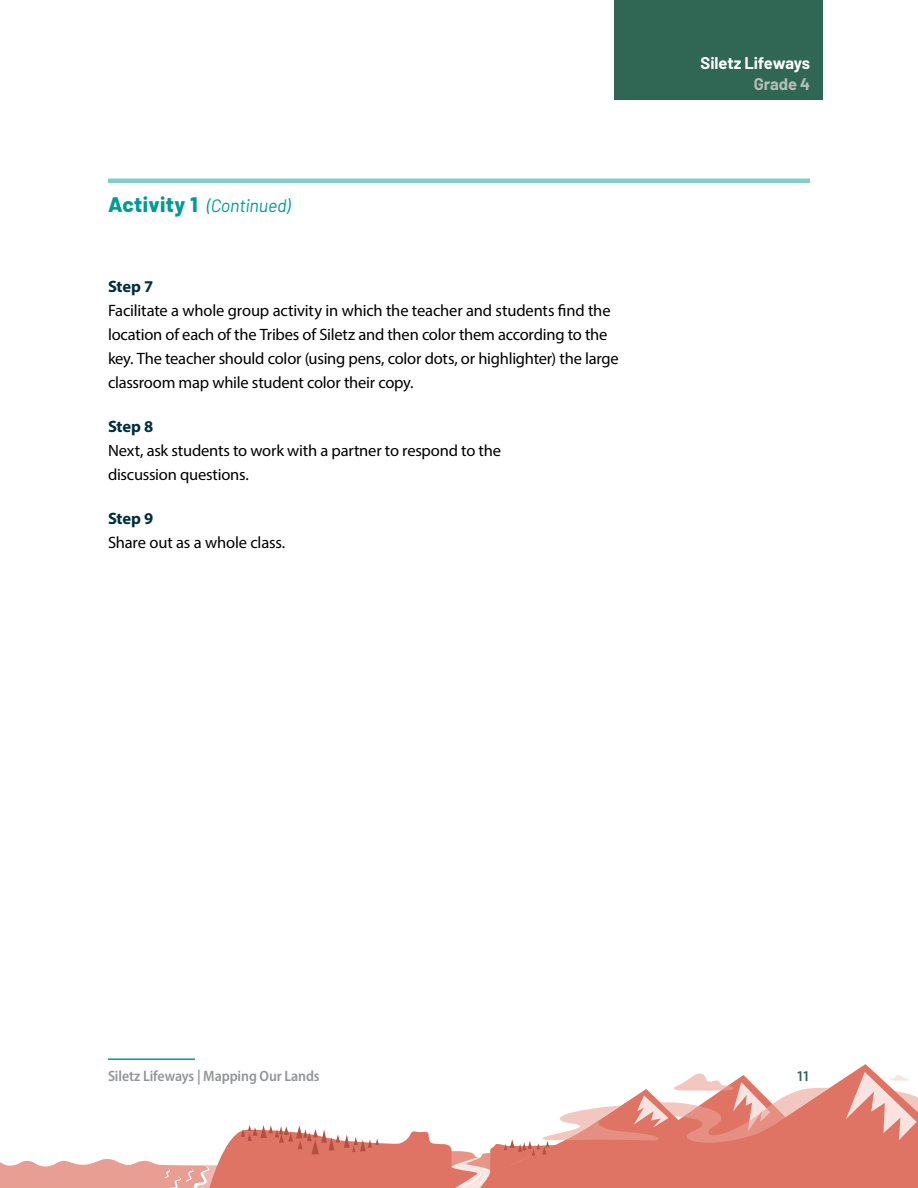
<style>
.page{position:relative;width:918px;height:1188px;background:#fff}
.page>*{position:absolute;margin:0;border:0;box-sizing:border-box;transform-origin:0 0}
.Activity_No{font:italic 18px "Barlow";letter-spacing:-.01em;color:#009c94}
.Body{font:16.5px/24px "Myriad Pro";letter-spacing:-.01em;color:#000}
.Say_Step{font:700 16.5px "Myriad Pro";letter-spacing:-.01em;color:#002f3d}
.t1{font:700 16.5px "Barlow";letter-spacing:-.005em;color:#fff}
.t2{font:700 16.5px "Barlow";color:#b3bfb8}
.Body-2{font:16.35px/24px "Myriad Pro";letter-spacing:-.015em;color:#000}
.t3{font:600 semi-condensed 15px "Myriad Pro";letter-spacing:-.005em;color:#939598}
.t4{font:600 semi-condensed 15px "Myriad Pro";color:#306754}
.s1{font-weight:800;font-style:normal;font-size:21px}
</style>
<div class="page">
<hr style="left:108px;top:179px;width:702px;height:4px;background:#80cec9">
<hr style="left:108px;top:1058px;width:87px;height:2px;background:#009c94">
<svg style="left:0;top:1159px;width:205px;height:29px"></svg>
<svg style="left:205px;top:1064px;width:669px;height:124px"></svg>
<svg style="left:241px;top:1125px;width:138px;height:29px"></svg>
<svg style="left:438px;top:1072px;width:480px;height:116px"></svg>
<div style="left:615px;top:0;width:208px;height:99px;background:#306754"></div>
<p class="Activity_No" style="left:108px;top:193px;width:184px"><span class="s1">Activity 1</span> (Continued)</p>
<p class="Say_Step" style="left:108px;top:275px;width:47px">Step 7</p>
<p class="Body" style="left:108px;top:298px;width:512px">Facilitate a whole group activity in which the teacher and students find the location of each of the Tribes of Siletz and then color them according to the key. The teacher should color (using pens, color dots, or highlighter) the large classroom map while student color their copy.</p>
<p class="Say_Step" style="left:108px;top:416px;width:47px">Step 8</p>
<p class="Body-2" style="left:108px;top:438px;width:395px">Next, ask students to work with a partner to respond to the discussion questions.</p>
<p class="Say_Step" style="left:108px;top:508px;width:47px">Step 9</p>
<p class="Body" style="left:108px;top:530px;width:179px">Share out as a whole class.</p>
<p class="t1" style="left:701px;top:51px;width:111px">Siletz Lifeways</p>
<p class="t2" style="left:754px;top:72px;width:58px">Grade 4</p>
<p class="t3" style="left:108px;top:1066px;width:213px">Siletz Lifeways | Mapping Our Lands</p>
<p class="t4" style="left:796px;top:1066px;width:15px">11</p>
</div>
